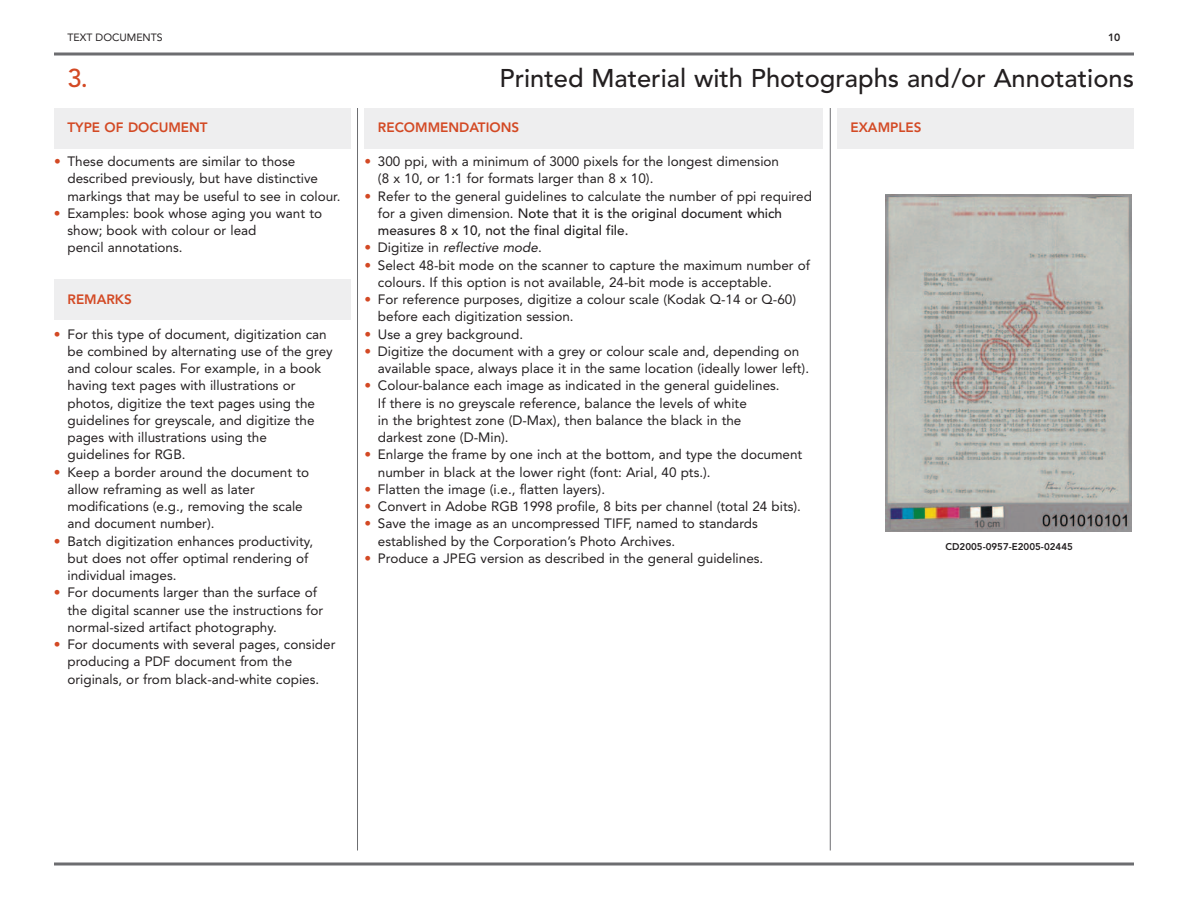
<style>
.page{position:relative;width:1188px;height:918px;background:#fff}
.page>*{position:absolute;margin:0;border:0;box-sizing:border-box;transform-origin:0 0}
.t1{font:500 25.5px "Avenir";color:#231f20}
.t2{font:500 25.5px "Avenir";color:#d34924}
.t3{font:13.5px/17.2px "Avenir";color:#231f20}
.t4{font:800 13.5px "Avenir";color:#d34924}
.t5{font:italic 13.5px "Avenir";color:#231f20}
.t6{font:10.5px "Avenir";color:#231f20}
.t7{font:800 10.5px "Avenir";color:#231f20}
.t8{font:800 9.75px "Avenir";color:#231f20}
.s1{color:#d34924}
.s2{font-weight:500}
.s3{font-style:normal;color:#d34924}
.s4{font-style:normal}
</style>
<div class="page">
<div style="left:837px;top:108px;width:297px;height:40px;background:#eeeeef"></div>
<svg style="left:54px;top:52px;width:1080px;height:4px;background:#909193"></svg>
<svg style="left:54px;top:862px;width:1080px;height:4px;background:#909193"></svg>
<div style="left:54px;top:108px;width:297px;height:40px;background:#eeeeef"></div>
<div style="left:364px;top:108px;width:460px;height:40px;background:#eeeeef"></div>
<div style="left:54px;top:280px;width:297px;height:40px;background:#eeeeef"></div>
<hr style="left:357px;top:108px;width:1px;height:742px;background:#6c6d70">
<hr style="left:830px;top:108px;width:1px;height:742px;background:#6c6d70">
<div style="left:883px;top:193px;width:251px;height:341px;background:linear-gradient(to right,#8e8a8b,#929093)"></div>
<img style="left:886px;top:195px;width:245px;height:336px">
<p class="t6" style="left:67px;top:33px;width:97px">TEXT DOCUMENTS</p>
<p class="t7" style="left:1108px;top:33px;width:14px">10</p>
<h1 class="t1" style="left:500px;top:67px;width:636px">Printed Material with Photographs and/or Annotations</h1>
<p class="t4" style="left:68px;top:121px;width:142px">TYPE OF DOCUMENT</p>
<p class="t3" style="left:67px;top:154px;width:275px;text-indent:-13px"><span class="s1">•</span> These documents are similar to those described previously, but have distinctive markings that may be useful to see in colour.</p>
<p class="t3" style="left:67px;top:206px;width:256px;text-indent:-13px"><span class="s1">•</span> Examples: book whose aging you want to show; book with colour or lead<br>pencil annotations.</p>
<p class="t4" style="left:67px;top:294px;width:66px">REMARKS</p>
<p class="t3" style="left:67px;top:327px;width:267px;text-indent:-13px"><span class="s1">•</span> For this type of document, digitization can be combined by alternating use of the grey and colour scales. For example, in a book having text pages with illustrations or photos, digitize the text pages using the guidelines for greyscale, and digitize the pages with illustrations using the<br>guidelines for RGB.</p>
<p class="t3" style="left:67px;top:465px;width:243px;text-indent:-13px"><span class="s1">•</span> Keep a border around the document to allow reframing as well as later modifications (e.g., removing the scale and document number).</p>
<p class="t3" style="left:67px;top:534px;width:247px;text-indent:-13px"><span class="s1">•</span> Batch digitization enhances productivity, but does not offer optimal rendering of individual images.</p>
<p class="t3" style="left:67px;top:585px;width:257px;text-indent:-13px"><span class="s1">•</span> For documents larger than the surface of the digital scanner use the instructions for normal-sized artifact photography.</p>
<p class="t3" style="left:67px;top:637px;width:269px;text-indent:-13px"><span class="s1">•</span> For documents with several pages, consider producing a PDF document from the originals, or from black-and-white copies.</p>
<h1 class="t2" style="left:68px;top:67px;width:22px">3.</h1>
<p class="t4" style="left:378px;top:122px;width:143px">RECOMMENDATIONS</p>
<p class="t3" style="left:378px;top:154px;width:403px;text-indent:-13px"><span class="s1">•</span> 300 ppi, with a minimum of 3000 pixels for the longest dimension (8 x 10, or 1:1 for formats larger than 8 x 10).</p>
<p class="t3" style="left:378px;top:189px;width:435px;text-indent:-13px"><span class="s1">•</span> Refer to the general guidelines to calculate the number of ppi required for a given dimension. <span class="s2">Note that it is the original document which measures 8 x 10, not the final digital file.</span></p>
<p class="t5" style="left:364px;top:242px;width:179px"><span class="s3">•</span> <span class="s4">Digitize in</span> reflective mode<span class="s4">.</span></p>
<p class="t3" style="left:378px;top:258px;width:434px;text-indent:-13px"><span class="s1">•</span> Select 48-bit mode on the scanner to capture the maximum number of colours. If this option is not available, 24-bit mode is acceptable.</p>
<p class="t3" style="left:378px;top:292px;width:420px;text-indent:-13px"><span class="s1">•</span> For reference purposes, digitize a colour scale (Kodak Q-14 or Q-60) before each digitization session.</p>
<p class="t3" style="left:364px;top:327px;width:160px"><span class="s1">•</span> Use a grey background.</p>
<p class="t3" style="left:378px;top:344px;width:433px;text-indent:-13px"><span class="s1">•</span> Digitize the document with a grey or colour scale and, depending on available space, always place it in the same location (ideally lower left).</p>
<p class="t3" style="left:378px;top:378px;width:403px;text-indent:-13px"><span class="s1">•</span> Colour-balance each image as indicated in the general guidelines.<br>If there is no greyscale reference, balance the levels of white<br>in the brightest zone (D-Max), then balance the black in the darkest zone (D-Min).</p>
<p class="t3" style="left:378px;top:447px;width:426px;text-indent:-13px"><span class="s1">•</span> Enlarge the frame by one inch at the bottom, and type the document number in black at the lower right (font: Arial, 40 pts.).</p>
<p class="t3" style="left:364px;top:482px;width:242px"><span class="s1">•</span> Flatten the image (i.e., flatten layers).</p>
<p class="t3" style="left:364px;top:499px;width:438px"><span class="s1">•</span> Convert in Adobe RGB 1998 profile, 8 bits per channel (total 24 bits).</p>
<p class="t3" style="left:378px;top:516px;width:381px;text-indent:-13px"><span class="s1">•</span> Save the image as an uncompressed TIFF, named to standards established by the Corporation’s Photo Archives.</p>
<p class="t3" style="left:364px;top:551px;width:400px"><span class="s1">•</span> Produce a JPEG version as described in the general guidelines.</p>
<p class="t4" style="left:850px;top:122px;width:72px">EXAMPLES</p>
<p class="t8" style="left:946px;top:542px;width:129px">CD2005-0957-E2005-02445</p>
</div>
